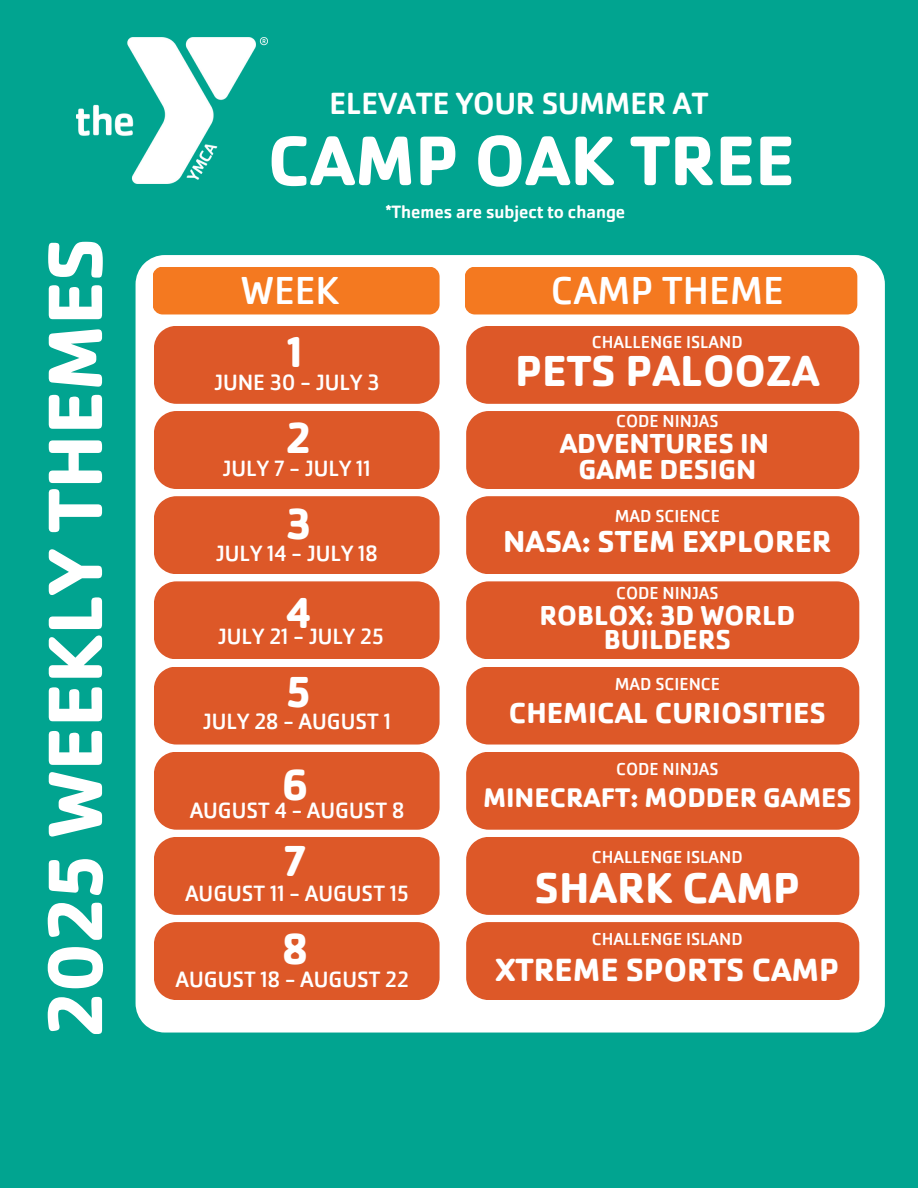
<style>
.page{position:relative;width:918px;height:1188px;background:#01a490}
.page>*{position:absolute;margin:0;border:0;box-sizing:border-box;transform-origin:0 0}
.t1{font:700 79.8px "Cachet Pro";color:#fff}
.t2{font:700 72.75px "Cachet Pro";color:#fff}
.t3{font:700 45px "Cachet Pro";color:#fff}
.t4{font:700 44.85px "Cachet Pro";color:#fff}
.t5{font:40.5px "Cachet Pro";color:#fff}
.t6{font:700 33.3px "Cachet Pro";color:#fff}
.t7{font:500 31.8px "Cachet Pro";color:#fff}
.t8{font:700 31.5px "Cachet Pro";color:#fff}
.t9{font:700 30px "Cachet Pro";color:#fff}
.t10{font:700 28.5px/25.8px "Cachet Pro";color:#fff;text-align:center}
.t11{font:700 27.9px "Cachet Pro";color:#fff}
.t12{font:22.95px "Cachet Pro";color:#fff}
.t13{font:500 18.45px "Cachet Pro";color:#fff}
.t14{font:18px "Cachet Pro";color:#fff}
</style>
<div class="page">
<img style="left:76px;top:37px;width:192px;height:147px">
<div style="left:136px;top:255px;width:749px;height:778px;background:#fff"></div>
<div style="left:153px;top:267px;width:286px;height:47px;background:#f47920;border-radius:10px"></div>
<div style="left:465px;top:267px;width:392px;height:47px;background:#f47920;border-radius:10px"></div>
<div style="left:154px;top:326px;width:286px;height:78px;background:#dd5828"></div>
<div style="left:154px;top:411px;width:286px;height:78px;background:#dd5828"></div>
<div style="left:154px;top:496px;width:286px;height:78px;background:#dd5828"></div>
<div style="left:154px;top:581px;width:286px;height:78px;background:#dd5828"></div>
<div style="left:154px;top:667px;width:286px;height:78px;background:#dd5828"></div>
<div style="left:154px;top:752px;width:286px;height:78px;background:#dd5828"></div>
<div style="left:154px;top:837px;width:286px;height:78px;background:#dd5828"></div>
<div style="left:154px;top:922px;width:286px;height:78px;background:#dd5828"></div>
<div style="left:466px;top:326px;width:393px;height:78px;background:#dd5828"></div>
<div style="left:466px;top:411px;width:393px;height:78px;background:#dd5828"></div>
<div style="left:466px;top:496px;width:393px;height:78px;background:#dd5828"></div>
<div style="left:466px;top:581px;width:393px;height:78px;background:#dd5828"></div>
<div style="left:466px;top:667px;width:393px;height:78px;background:#dd5828"></div>
<div style="left:466px;top:752px;width:393px;height:78px;background:#dd5828"></div>
<div style="left:466px;top:837px;width:393px;height:78px;background:#dd5828"></div>
<div style="left:466px;top:922px;width:393px;height:78px;background:#dd5828"></div>
<h4 class="t1" style="left:25px;top:1037px;width:800px;rotate:-90deg">2025 WEEKLY THEMES</h4>
<p class="t7" style="left:330px;top:83px;width:380px">ELEVATE YOUR SUMMER AT</p>
<p class="t2" style="left:268px;top:115px;width:529px">CAMP OAK TREE</p>
<h6 class="t13" style="left:385px;top:200px;width:241px">*Themes are subject to change</h6>
<h1 class="t5" style="left:241px;top:265px;width:100px">WEEK</h1>
<p class="t5" style="left:551px;top:265px;width:234px">CAMP THEME</p>
<h1 class="t3" style="left:287px;top:324px;width:17px">1</h1>
<p class="t14" style="left:592px;top:330px;width:152px">CHALLENGE ISLAND</p>
<h3 class="t3" style="left:515px;top:343px;width:306px">PETS PALOOZA</h3>
<h6 class="t12" style="left:214px;top:368px;width:167px">JUNE 30 - JULY 3</h6>
<h3 class="t3" style="left:286px;top:409px;width:26px">2</h3>
<p class="t12" style="left:223px;top:453px;width:150px">JULY 7 - JULY 11</p>
<p class="t3" style="left:286px;top:495px;width:26px">3</p>
<h6 class="t12" style="left:216px;top:538px;width:163px">JULY 14 - JULY 18</h6>
<h6 class="t3" style="left:286px;top:584px;width:26px">4</h6>
<p class="t12" style="left:218px;top:622px;width:167px">JULY 21 - JULY 25</p>
<p class="t3" style="left:286px;top:664px;width:26px">5</p>
<h6 class="t12" style="left:203px;top:707px;width:190px">JULY 28 - AUGUST 1</h6>
<h6 class="t3" style="left:282px;top:756px;width:28px">6</h6>
<p class="t12" style="left:190px;top:796px;width:216px">AUGUST 4 - AUGUST 8</p>
<p class="t3" style="left:284px;top:832px;width:24px">7</p>
<h6 class="t12" style="left:185px;top:879px;width:225px">AUGUST 11 - AUGUST 15</h6>
<h6 class="t3" style="left:282px;top:921px;width:27px">8</h6>
<p class="t12" style="left:176px;top:964px;width:235px">AUGUST 18 - AUGUST 22</p>
<h4 class="t14" style="left:616px;top:410px;width:104px">CODE NINJAS</h4>
<p class="t10" style="left:560px;top:430px;width:211px">ADVENTURES IN<br>GAME DESIGN</p>
<p class="t14" style="left:615px;top:505px;width:107px">MAD SCIENCE</p>
<h2 class="t8" style="left:503px;top:522px;width:330px">NASA: STEM EXPLORER</h2>
<h5 class="t14" style="left:616px;top:582px;width:104px">CODE NINJAS</h5>
<p class="t10" style="left:539px;top:603px;width:258px;line-height:24.8px">ROBLOX: 3D WORLD<br>BUILDERS</p>
<p class="t14" style="left:615px;top:673px;width:107px">MAD SCIENCE</p>
<p class="t9" style="left:509px;top:694px;width:319px">CHEMICAL CURIOSITIES</p>
<h2 class="t14" style="left:616px;top:758px;width:104px">CODE NINJAS</h2>
<p class="t11" style="left:483px;top:780px;width:370px">MINECRAFT: MODDER GAMES</p>
<p class="t14" style="left:592px;top:845px;width:152px">CHALLENGE ISLAND</p>
<p class="t4" style="left:535px;top:860px;width:267px">SHARK CAMP</p>
<h4 class="t14" style="left:592px;top:927px;width:152px">CHALLENGE ISLAND</h4>
<h5 class="t6" style="left:496px;top:949px;width:345px">XTREME SPORTS CAMP</h5>
</div>
